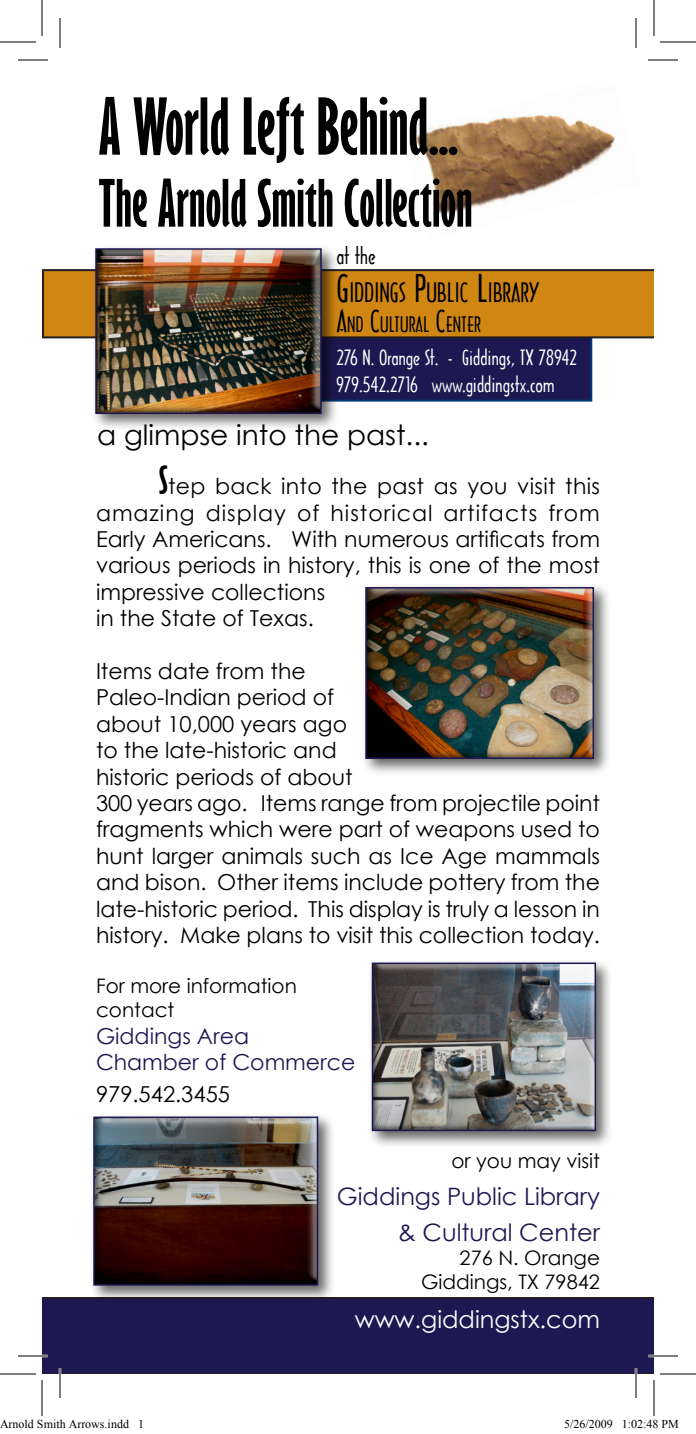
<style>
.page{position:relative;width:696px;height:1434px;background:#fff}
.page>*{position:absolute;margin:0;border:0;box-sizing:border-box;transform-origin:0 0}
.t1{font:700 extra-condensed 72px "Gill Sans";color:#000001}
.t2{font:700 extra-condensed 60px "Gill Sans";color:#000001}
.t3{font:28px "Century Gothic";color:#000001}
.t4{font:28px "Archie";color:#000001}
.t5{font:24px "Century Gothic";color:#1e1852}
.t6{font:24px "Century Gothic";color:#fff}
.t7{font:24px "Archie";color:#000001}
.t8{font:22.4px "Archie";color:#000001}
.t9{font:22px/26.4px "Century Gothic";color:#000001}
.t10{font:22px/26.4px "Century Gothic";letter-spacing:.045em;color:#000001}
.t11{font:22px "Archie";color:#fff}
.t12{font:22px "Century Gothic";color:#1e1852}
.t13{font:20px "Century Gothic";color:#000001}
.t14{font:12px "Times New Roman";color:#000}
.s1{font-size:40px}
.s2{font-size:32px}
.s3{font-family:"Gill Sans";font-weight:700;font-stretch:extra-condensed;font-size:36px}
</style>
<div class="page">
<div style="left:42px;top:1297px;width:612px;height:77px;background:#1e1852"></div>
<img style="left:414px;top:97px;width:201px;height:118px">
<div style="left:104px;top:334px;width:488px;height:68px;background:#1e1852;border:2px solid #013775"></div>
<svg style="left:42px;top:269px;width:612px;height:69px"></svg>
<div style="left:91px;top:244px;width:248px;height:188px;background:#000001;opacity:.6"></div>
<img style="left:98px;top:251px;width:221px;height:160px">
<div style="left:95px;top:248px;width:227px;height:166px;border:2px solid #1e1852"></div>
<div style="left:361px;top:582px;width:250px;height:194px;background:#000001;opacity:.6"></div>
<img style="left:368px;top:590px;width:223px;height:166px">
<div style="left:365px;top:587px;width:229px;height:172px;border:2px solid #1e1852"></div>
<div style="left:367px;top:958px;width:246px;height:191px;background:#000001;opacity:.6"></div>
<img style="left:375px;top:966px;width:218px;height:162px">
<div style="left:372px;top:963px;width:224px;height:168px;border:2px solid #1e1852"></div>
<div style="left:89px;top:1112px;width:247px;height:191px;background:#000001;opacity:.6"></div>
<img style="left:96px;top:1120px;width:219px;height:163px">
<div style="left:93px;top:1117px;width:225px;height:169px;border:2px solid #1e1852"></div>
<hr style="left:18px;top:1355px;width:30px;height:2px;background:#fff">
<hr style="left:648px;top:1355px;width:30px;height:2px;background:#fff">
<hr style="left:59px;top:1368px;width:2px;height:30px;background:#fff">
<hr style="left:635px;top:1368px;width:2px;height:30px;background:#fff">
<hr style="left:18px;top:60px;width:30px;height:1px;background:#000">
<hr style="left:648px;top:60px;width:30px;height:1px;background:#000">
<hr style="left:18px;top:1356px;width:30px;height:1px;background:#000">
<hr style="left:648px;top:1356px;width:30px;height:1px;background:#000">
<hr style="left:60px;top:18px;width:1px;height:30px;background:#000">
<hr style="left:60px;top:1368px;width:1px;height:30px;background:#000">
<hr style="left:636px;top:18px;width:1px;height:30px;background:#000">
<hr style="left:636px;top:1368px;width:1px;height:30px;background:#000">
<hr style="left:0;top:42px;width:36px;height:1px;background:#000">
<hr style="left:660px;top:42px;width:36px;height:1px;background:#000">
<hr style="left:0;top:1374px;width:36px;height:1px;background:#000">
<hr style="left:660px;top:1374px;width:36px;height:1px;background:#000">
<hr style="left:42px;top:0;width:1px;height:36px;background:#000">
<hr style="left:42px;top:1380px;width:1px;height:36px;background:#000">
<hr style="left:654px;top:0;width:1px;height:36px;background:#000">
<hr style="left:654px;top:1380px;width:1px;height:36px;background:#000">
<p class="t1" style="left:98px;top:83px;width:361px">A World Left Behind...</p>
<p class="t2" style="left:98px;top:167px;width:376px">The Arnold Smith Collection</p>
<p class="t7" style="left:337px;top:243px;width:41px">at the</p>
<p class="t4" style="left:337px;top:277px;width:204px"><span class="s1">G</span>IDDINGS <span class="s1">P</span>UBLIC <span class="s1">L</span>IBRARY</p>
<p class="t8" style="left:337px;top:312px;width:146px"><span class="s2">A</span>ND <span class="s2">C</span>ULTURAL <span class="s2">C</span>ENTER</p>
<p class="t11" style="left:336px;top:345px;width:243px">276 N. Orange St. - Giddings, TX 78942</p>
<p class="t11" style="left:336px;top:372px;width:220px">979.542.2716 www.giddingstx.com</p>
<p class="t3" style="left:97px;top:415px;width:333px">a glimpse into the past...</p>
<p class="t9" style="left:159px;top:473px;width:442px"><span class="s3">S</span>tep back into the past as you visit this</p>
<p class="t10" style="left:96px;top:499px;width:506px">amazing display of historical artifacts from<br>Early Americans. With numerous artificats from</p>
<p class="t9" style="left:96px;top:552px;width:505px">various periods in history, this is one of the most impressive collections</p>
<p class="t9" style="left:96px;top:605px;width:219px">in the State of Texas.</p>
<p class="t9" style="left:96px;top:657px;width:211px">Items date from the</p>
<p class="t9" style="left:96px;top:684px;width:240px">Paleo-Indian period of</p>
<p class="t9" style="left:96px;top:710px;width:253px">about 10,000 years ago</p>
<p class="t9" style="left:96px;top:737px;width:242px">to the late-historic and</p>
<p class="t9" style="left:96px;top:763px;width:258px">historic periods of about</p>
<p class="t9" style="left:96px;top:789px;width:506px;text-align:justify">300 years ago. Items range from projectile point fragments which were part of weapons used to hunt larger animals such as Ice Age mammals and bison. Other items include pottery from the late-historic period. This display is truly a lesson in history. Make plans to visit this collection today.</p>
<p class="t13" style="left:96px;top:972px;width:202px">For more information</p>
<p class="t13" style="left:96px;top:996px;width:80px">contact</p>
<p class="t12" style="left:96px;top:1020px;width:155px">Giddings Area</p>
<p class="t12" style="left:96px;top:1047px;width:261px">Chamber of Commerce</p>
<p class="t9" style="left:96px;top:1081px;width:136px">979.542.3455</p>
<p class="t13" style="left:452px;top:1147px;width:150px">or you may visit</p>
<p class="t5" style="left:337px;top:1179px;width:265px">Giddings Public Library</p>
<p class="t5" style="left:398px;top:1216px;width:204px">&amp; Cultural Center</p>
<p class="t13" style="left:460px;top:1244px;width:142px">276 N. Orange</p>
<p class="t13" style="left:421px;top:1268px;width:180px">Giddings, TX 79842</p>
<p class="t6" style="left:355px;top:1303px;width:247px">www.giddingstx.com</p>
<p class="t14" style="left:0;top:1416px;width:145px">Arnold Smith Arrows.indd 1</p>
<p class="t14" style="left:564px;top:1416px;width:116px">5/26/2009 1:02:48 PM</p>
</div>
